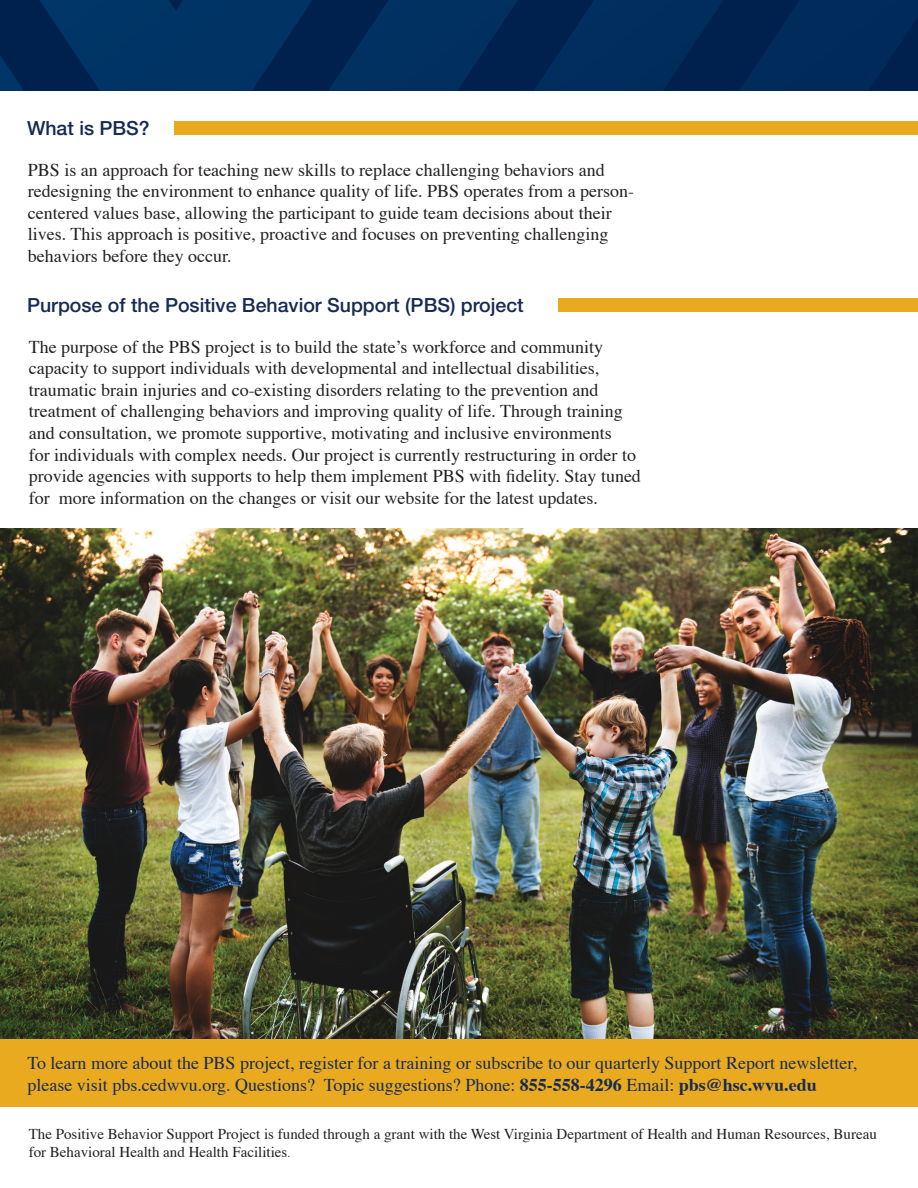
<style>
.page{position:relative;width:918px;height:1188px;background:#fff}
.page>*{position:absolute;margin:0;border:0;box-sizing:border-box;transform-origin:0 0}
.t1{font:500 19.5px "Helvetica Neue LT Std";color:#162b53}
.t2{font:18px/21.6px "Times";color:#231f20}
.t3{font:18px/21.6px "Times";color:#162b53}
.t4{font:15px/18px "Times";color:#231f20}
.s1{font-weight:700}
.s2{font-size:11.55px}
</style>
<div class="page">
<img style="left:0;top:528px;width:918px;height:512px">
<div style="left:0;top:1040px;width:918px;height:67px;background:#eaaa20"></div>
<div style="left:0;top:0;width:918px;height:91px;background:#00214e"></div>
<svg style="left:740px;top:0;width:178px;height:90px"></svg>
<svg style="left:535px;top:0;width:188px;height:90px"></svg>
<svg style="left:0;top:0;width:518px;height:91px"></svg>
<svg style="left:39px;top:0;width:273px;height:91px"></svg>
<div style="left:559px;top:298px;width:359px;height:14px;background:#eaaa20"></div>
<div style="left:174px;top:122px;width:744px;height:13px;background:#eaaa20"></div>
<p class="t1" style="left:27px;top:117px;width:124px">What is PBS?</p>
<p class="t2" style="left:28px;top:157px;width:608px">PBS is an approach for teaching new skills to replace challenging behaviors and redesigning the environment to enhance quality of life. PBS operates from a person&shy;centered values base, allowing the participant to guide team decisions about their lives. This approach is positive, proactive and focuses on preventing challenging behaviors before they occur.</p>
<p class="t1" style="left:27px;top:293px;width:498px">Purpose of the Positive Behavior Support (PBS) project</p>
<p class="t2" style="left:29px;top:334px;width:614px">The purpose of the PBS project is to build the state’s workforce and community capacity to support individuals with developmental and intellectual disabilities, traumatic brain injuries and co-existing disorders relating to the prevention and treatment of challenging behaviors and improving quality of life. Through training and consultation, we promote supportive, motivating and inclusive environments<br>for individuals with complex needs. Our project is currently restructuring in order to provide agencies with supports to help them implement PBS with fidelity. Stay tuned for more information on the changes or visit our website for the latest updates.</p>
<p class="t3" style="left:27px;top:1051px;width:831px">To learn more about the PBS project, register for a training or subscribe to our quarterly Support Report newsletter, please visit pbs.cedwvu.org. Questions? Topic suggestions? Phone: <span class="s1">855-558-4296</span> Email: <span class="s1">pbs@hsc.wvu.edu</span></p>
<p class="t4" style="left:29px;top:1123px;width:850px">The Positive Behavior Support Project is funded through a grant with the West Virginia Department of Health and Human Resources, Bureau for Behavioral Health and Health Facilities<span class="s2">.</span></p>
</div>
